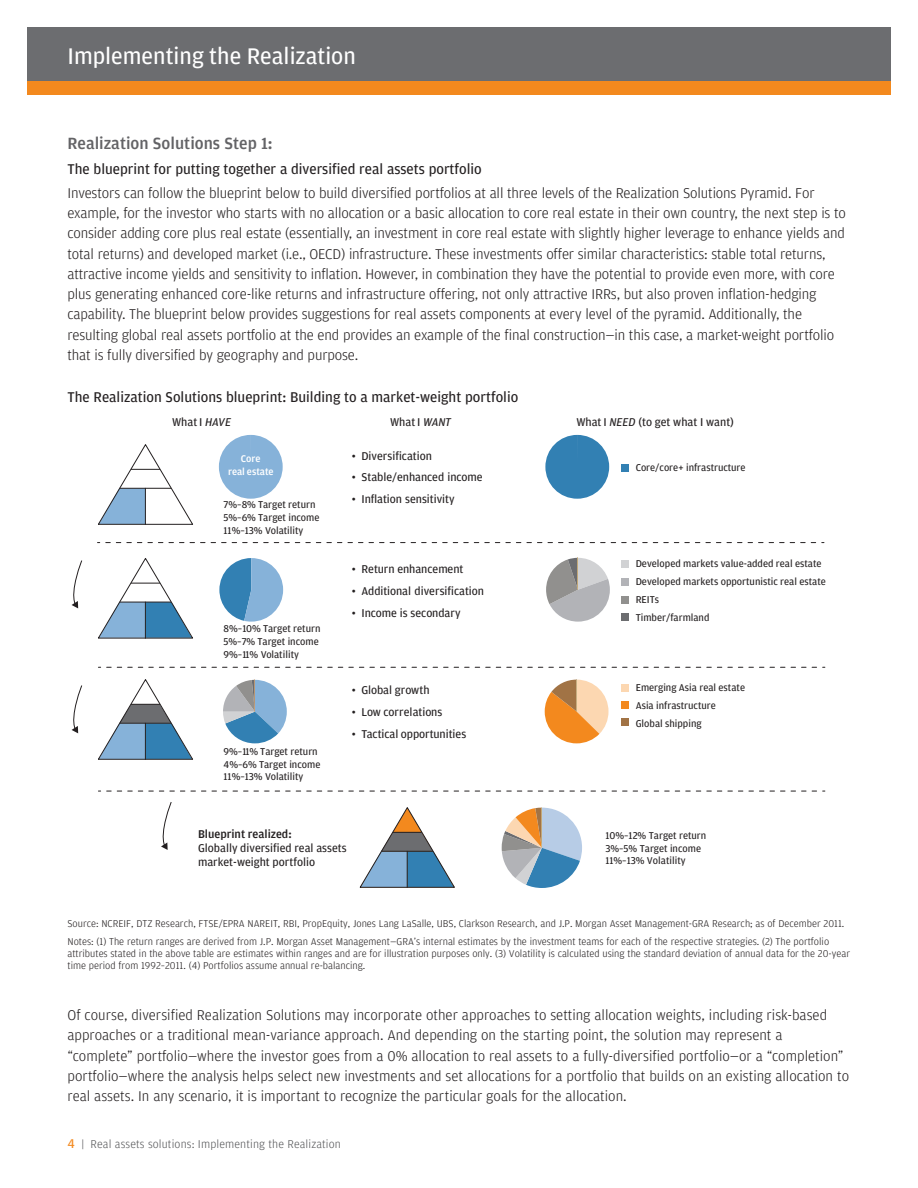
<style>
.page{position:relative;width:918px;height:1188px;background:#fff}
.page>*{position:absolute;margin:0;border:0;box-sizing:border-box;transform-origin:0 0}
.t1{font:24px "Amplitude";color:#fff}
._2nd_subhead{font:500 17.25px "Amplitude";color:#636366}
.BC_under_2nd_subhead{font:300 15px/20.2px "Amplitude";letter-spacing:-.01em;color:#231f20}
.A-Body_Copy{font:300 15px/20.2px "Amplitude";color:#231f20}
._3rd_subhead{font:15px "Amplitude";color:#231f20}
._3rd_subhead_under_2{font:15px "Amplitude";color:#231f20}
.t2{font:12px/14.4px "Amplitude";color:#231f20}
.t3{font:300 12px "Amplitude";letter-spacing:.01em;color:#57585a}
.Table_Chart__Source{font:300 10.5px/12px "Amplitude";color:#231f20}
.t4{font:10.5px/12.6px "Amplitude";color:#231f20}
.t5{font:500 10.35px/12.3px "Amplitude";color:#fff;text-align:center}
.s1{font-style:italic}
.s2{font-weight:500}
.s3{font-weight:400;font-size:13.5px;color:#f3891e}
</style>
<div class="page">
<div style="left:27px;top:27px;width:864px;height:54px;background:#6c6d70"></div>
<div style="left:27px;top:81px;width:864px;height:13px;background:#f3891e"></div>
<div style="left:621px;top:464px;width:8px;height:8px;background:#3280b3"></div>
<div style="left:621px;top:561px;width:8px;height:7px;background:#d1d2d4"></div>
<div style="left:621px;top:578px;width:8px;height:8px;background:#b2b3b7"></div>
<div style="left:621px;top:596px;width:8px;height:7px;background:#91908e"></div>
<div style="left:621px;top:613px;width:8px;height:8px;background:#6c6d70"></div>
<div style="left:621px;top:684px;width:8px;height:8px;background:#fcd7b1"></div>
<div style="left:621px;top:702px;width:8px;height:7px;background:#f3891e"></div>
<div style="left:621px;top:719px;width:8px;height:7px;background:#a17345"></div>
<div style="left:219px;top:435px;width:64px;height:64px;background:#86b2d9;border-radius:32px"></div>
<svg style="left:223px;top:680px;width:64px;height:63px"></svg>
<div style="left:545px;top:435px;width:64px;height:64px;background:#3280b3;border-radius:32px"></div>
<svg style="left:546px;top:558px;width:64px;height:64px"></svg>
<svg style="left:545px;top:680px;width:64px;height:63px"></svg>
<svg style="left:359px;top:807px;width:96px;height:81px"></svg>
<svg style="left:98px;top:444px;width:95px;height:81px"></svg>
<svg style="left:98px;top:558px;width:95px;height:81px"></svg>
<svg style="left:98px;top:679px;width:95px;height:81px"></svg>
<svg style="left:106px;top:542px;width:718px;height:1px"></svg>
<svg style="left:107px;top:667px;width:718px;height:1px"></svg>
<svg style="left:107px;top:791px;width:718px;height:1px"></svg>
<svg style="left:219px;top:558px;width:64px;height:64px"></svg>
<svg style="left:502px;top:808px;width:80px;height:80px"></svg>
<svg style="left:71px;top:560px;width:11px;height:48px"></svg>
<svg style="left:71px;top:685px;width:11px;height:48px"></svg>
<svg style="left:161px;top:802px;width:11px;height:48px"></svg>
<h1 class="t1" style="left:68px;top:41px;width:290px">Implementing the Realization</h1>
<p class="_2nd_subhead" style="left:68px;top:132px;width:207px">Realization Solutions Step 1:</p>
<p class="_3rd_subhead_under_2" style="left:68px;top:160px;width:416px">The blueprint for putting together a diversified real assets portfolio</p>
<p class="BC_under_2nd_subhead" style="left:68px;top:182px;width:780px">Investors can follow the blueprint below to build diversified portfolios at all three levels of the Realization Solutions Pyramid. For example, for the investor who starts with no allocation or a basic allocation to core real estate in their own country, the next step is to consider adding core plus real estate (essentially, an investment in core real estate with slightly higher leverage to enhance yields and total returns) and developed market (i.e., OECD) infrastructure. These investments offer similar characteristics: stable total returns, attractive income yields and sensitivity to inflation. However, in combination they have the potential to provide even more, with core plus generating enhanced core-like returns and infrastructure offering, not only attractive IRRs, but also proven inflation-hedging capability. The blueprint below provides suggestions for real assets components at every level of the pyramid. Additionally, the resulting global real assets portfolio at the end provides an example of the final construction—in this case, a market-weight portfolio that is fully diversified by geography and purpose.</p>
<p class="_3rd_subhead" style="left:68px;top:387px;width:452px">The Realization Solutions blueprint: Building to a market-weight portfolio</p>
<p class="t2" style="left:172px;top:414px;width:60px">What I <span class="s1">HAVE</span></p>
<p class="t2" style="left:390px;top:414px;width:63px">What I <span class="s1">WANT</span></p>
<p class="t2" style="left:576px;top:414px;width:159px">What I <span class="s1">NEED</span> (to get what I want)</p>
<p class="t2" style="left:352px;top:448px;width:81px">• Diversification</p>
<p class="t2" style="left:352px;top:470px;width:132px">• Stable/enhanced income</p>
<p class="t2" style="left:352px;top:492px;width:104px">• Inflation sensitivity</p>
<p class="t5" style="left:228px;top:453px;width:47px">Core<br>real estate</p>
<p class="t4" style="left:224px;top:498px;width:97px">7%–8% Target return<br>5%–6% Target income<br>11%–13% Volatility</p>
<p class="t4" style="left:636px;top:461px;width:111px">Core/core+ infrastructure</p>
<p class="t4" style="left:224px;top:622px;width:99px">8%–10% Target return<br>5%–7% Target income<br>9%–11% Volatility</p>
<p class="t4" style="left:224px;top:745px;width:98px">9%–11% Target return<br>4%–6% Target income<br>11%–13% Volatility</p>
<p class="t2" style="left:352px;top:562px;width:113px">• Return enhancement</p>
<p class="t2" style="left:352px;top:584px;width:134px">• Additional diversification</p>
<p class="t2" style="left:352px;top:606px;width:110px">• Income is secondary</p>
<p class="t2" style="left:352px;top:682px;width:79px">• Global growth</p>
<p class="t2" style="left:352px;top:704px;width:92px">• Low correlations</p>
<p class="t2" style="left:352px;top:726px;width:116px">• Tactical opportunities</p>
<p class="t4" style="left:636px;top:555px;width:192px;line-height:17.9px">Developed markets value-added real estate<br>Developed markets opportunistic real estate<br>REITs<br>Timber/farmland</p>
<p class="t4" style="left:636px;top:679px;width:111px;line-height:17.9px">Emerging Asia real estate<br>Asia infrastructure<br>Global shipping</p>
<p class="t2" style="left:198px;top:826px;width:150px"><span class="s2">Blueprint realized:<br></span>Globally diversified real assets market-weight portfolio</p>
<p class="t4" style="left:605px;top:829px;width:103px">10%–12% Target return<br>3%–5% Target income<br>11%–13% Volatility</p>
<p class="Table_Chart__Source" style="left:68px;top:918px;width:778px">Source: NCREIF, DTZ Research, FTSE/EPRA NAREIT, RBI, PropEquity, Jones Lang LaSalle, UBS, Clarkson Research, and J.P. Morgan Asset Management-GRA Research; as of December 2011.</p>
<p class="Table_Chart__Source" style="left:68px;top:935px;width:784px">Notes: (1) The return ranges are derived from J.P. Morgan Asset Management—GRA’s internal estimates by the investment teams for each of the respective strategies. (2) The portfolio attributes stated in the above table are estimates within ranges and are for illustration purposes only. (3) Volatility is calculated using the standard deviation of annual data for the 20-year time period from 1992–2011. (4) Portfolios assume annual re-balancing.</p>
<p class="A-Body_Copy" style="left:68px;top:1005px;width:783px">Of course, diversified Realization Solutions may incorporate other approaches to setting allocation weights, including risk-based approaches or a traditional mean-variance approach. And depending on the starting point, the solution may represent a “complete” portfolio—where the investor goes from a 0% allocation to real assets to a fully-diversified portfolio—or a “completion” portfolio—where the analysis helps select new investments and set allocations for a portfolio that builds on an existing allocation to real assets. In any scenario, it is important to recognize the particular goals for the allocation.</p>
<p class="t3" style="left:68px;top:1136px;width:275px"><span class="s3">4</span> | Real assets solutions: Implementing the Realization</p>
</div>
